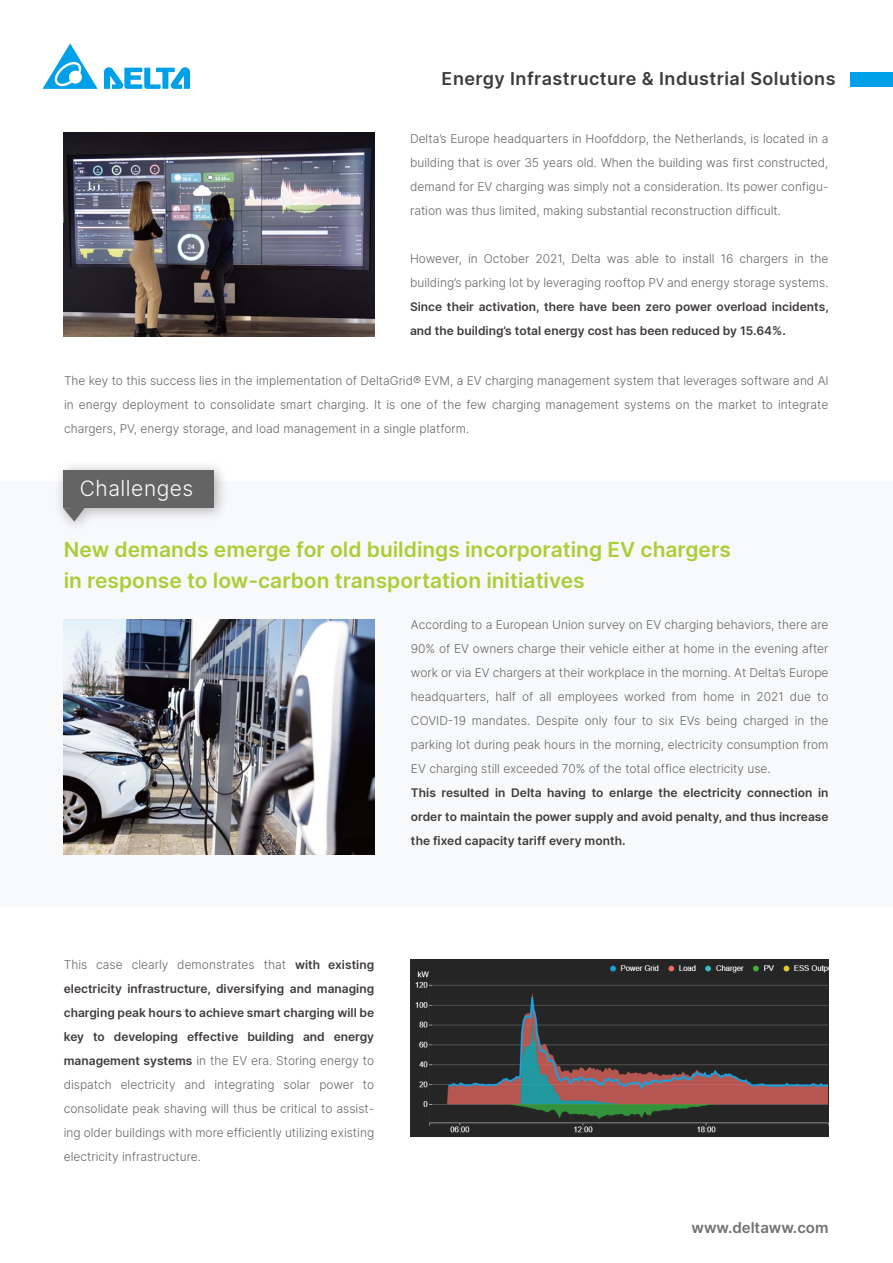
<style>
.page{position:relative;width:893px;height:1263px;background:#fff}
.page>*{position:absolute;margin:0;border:0;box-sizing:border-box;transform-origin:0 0}
.t1{font:600 21px/31.5px "Delta Sans";color:#aace36}
.t2{font:300 21px "Delta Sans";letter-spacing:.025em;color:#fff}
.t3{font:600 18px "Delta Sans";letter-spacing:.025em;color:#3e3a39}
.t4{font:600 15px "Delta Sans";color:#727171}
.t5{font:300 12px/24px "Delta Sans";color:#656464;text-align:justify}
.t6{font:600 12px/24px "Delta Sans";color:#3e3a39}
.s1{font-weight:600;color:#3e3a39}
</style>
<div class="page">
<div style="left:0;top:482px;width:893px;height:425px;background:#f8f9fb"></div>
<svg style="left:104px;top:67px;width:86px;height:22px"></svg>
<svg style="left:43px;top:43px;width:55px;height:46px"></svg>
<div style="left:850px;top:72px;width:43px;height:14px;background:#00a0e9"></div>
<img style="left:57px;top:466px;width:169px;height:60px">
<div style="left:64px;top:471px;width:150px;height:37px;background:#656464"></div>
<svg style="left:63px;top:508px;width:22px;height:14px"></svg>
<img style="left:411px;top:960px;width:417px;height:177px">
<img style="left:64px;top:133px;width:310px;height:204px">
<img style="left:64px;top:619px;width:310px;height:235px">
<h2 class="t3" style="left:442px;top:65px;width:395px">Energy Infrastructure &amp; Industrial Solutions</h2>
<p class="t5" style="left:410px;top:127px;width:420px">Delta’s Europe headquarters in Hoofddorp, the Netherlands, is located in a building that is over 35 years old. When the building was first constructed, demand for EV charging was simply not a consideration. Its power configu&shy;ration was thus limited, making substantial reconstruction difficult.</p>
<p class="t5" style="left:410px;top:247px;width:420px">However, in October 2021, Delta was able to install 16 chargers in the building’s parking lot by leveraging rooftop PV and energy storage systems.</p>
<p class="t6" style="left:410px;top:294px;width:420px">Since their activation, there have been zero power overload incidents, and the building’s total energy cost has been reduced by 15.64%.</p>
<p class="t5" style="left:64px;top:368px;width:766px">The key to this success lies in the implementation of DeltaGrid® EVM, a EV charging management system that leverages software and AI in energy deployment to consolidate smart charging. It is one of the few charging management systems on the market to integrate chargers, PV, energy storage, and load management in a single platform.</p>
<h1 class="t2" style="left:80px;top:474px;width:115px">Challenges</h1>
<h1 class="t1" style="left:64px;top:532px;width:669px">New demands emerge for old buildings incorporating EV chargers in response to low-carbon transportation initiatives</h1>
<p class="t5" style="left:411px;top:613px;width:419px">According to a European Union survey on EV charging behaviors, there are 90% of EV owners charge their vehicle either at home in the evening after work or via EV chargers at their workplace in the morning. At Delta’s Europe headquarters, half of all employees worked from home in 2021 due to COVID-19 mandates. Despite only four to six EVs being charged in the parking lot during peak hours in the morning, electricity consumption from EV charging still exceeded 70% of the total office electricity use.</p>
<p class="t6" style="left:411px;top:780px;width:419px;text-align:justify">This resulted in Delta having to enlarge the electricity connection in order to maintain the power supply and avoid penalty, and thus increase the fixed capacity tariff every month.</p>
<p class="t5" style="left:64px;top:952px;width:312px">This case clearly demonstrates that <span class="s1">with existing electricity infrastructure, diversifying and managing charging peak hours to achieve smart charging will be key to developing effective building and energy management systems</span> in the EV era. Storing energy to dispatch electricity and integrating solar power to consolidate peak shaving will thus be critical to assist&shy;ing older buildings with more efficiently utilizing existing electricity infrastructure.</p>
<p class="t4" style="left:691px;top:1216px;width:139px">www.deltaww.com</p>
</div>
